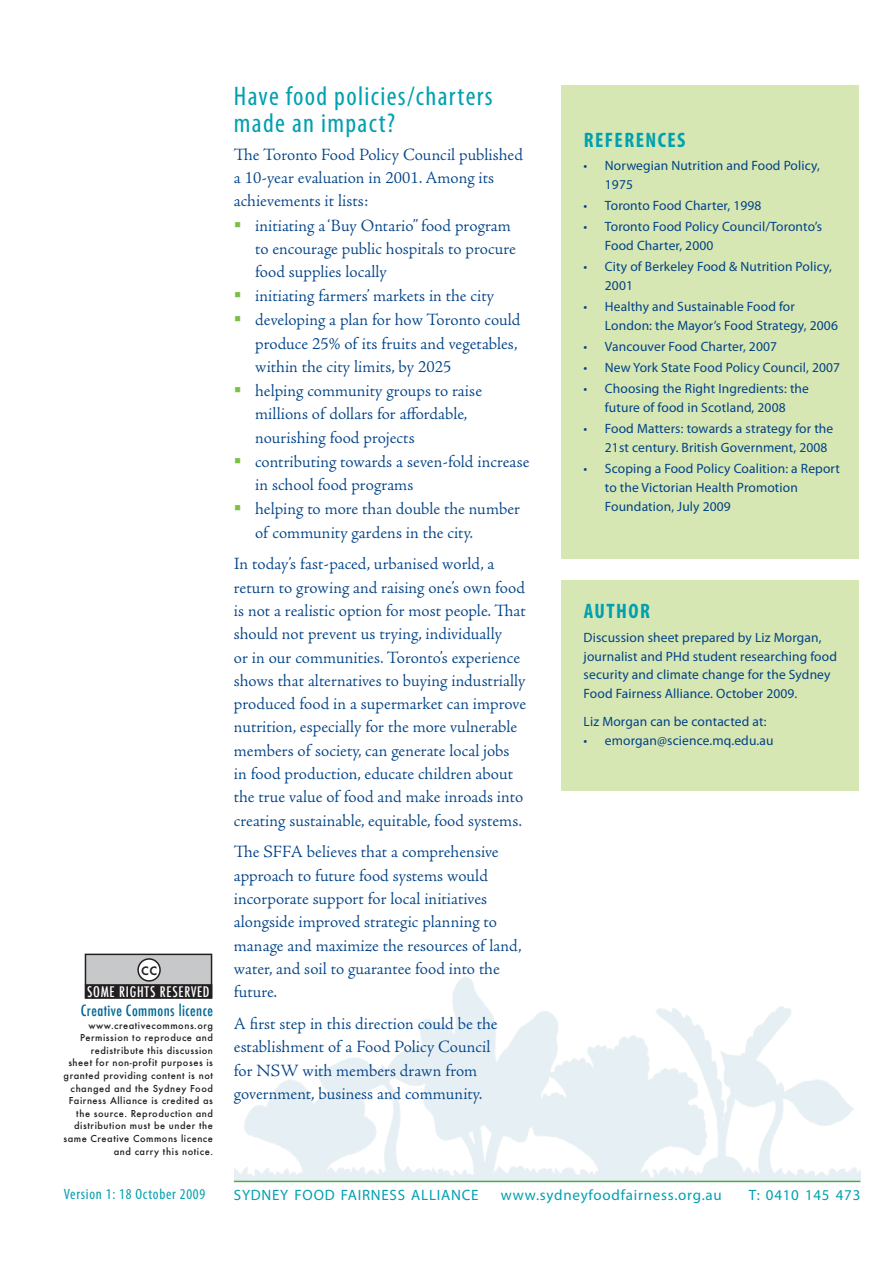
<style>
.page{position:relative;width:893px;height:1263px;background:#fff}
.page>*{position:absolute;margin:0;border:0;box-sizing:border-box;transform-origin:0 0}
.subhd_18{font:condensed 27px/27px "Myriad Pro";letter-spacing:.05em;color:#00a0b0}
.table_hd_14{font:700 condensed 21px "Myriad Pro";letter-spacing:.07em;color:#00a0b0}
.body_11_5{font:300 17.25px/23.2px "Adobe Jenson Pro";color:#014286}
.bullet_11_5{font:300 17.25px/23.2px "Adobe Jenson Pro";color:#014286}
.body_before_bullet{font:300 17.25px/23.2px "Adobe Jenson Pro";color:#014286}
.bullet_11_5_after{font:300 17.25px/23.2px "Adobe Jenson Pro";color:#014286}
.t1{font:15px "Myriad Pro";letter-spacing:.05em;color:#00a0b0}
.t2{font:condensed 15px "Myriad Pro";letter-spacing:.05em;color:#00a0b0}
.t3{font:500 condensed 15px "Futura";letter-spacing:.03em;color:#006893}
.breakout{font:500 condensed 14.25px "Futura";letter-spacing:.05em;color:#fff}
.table_bullet_9{font:13.5px/18.9px "Myriad Pro";letter-spacing:.01em;color:#014286}
.table_body_9{font:13.5px/18.9px "Myriad Pro";letter-spacing:.01em;color:#014286}
.breakout-2{font:600 12.75px "Futura T";color:#231f20}
.t4{font:500 10.5px/12.6px "Futura T";letter-spacing:.05em;color:#231f20;text-align:right}
</style>
<div class="page">
<hr style="left:234px;top:1181px;width:626px;height:1px;background:#51b14b">
<div style="left:561px;top:85px;width:298px;height:473px;background:#d7e7b4"></div>
<div style="left:561px;top:580px;width:298px;height:211px;background:#d7e7b4"></div>
<img style="left:234px;top:977px;width:626px;height:204px">
<div style="left:85px;top:954px;width:127px;height:44px;background:#c7c8ca"></div>
<div style="left:85px;top:954px;width:127px;height:45px;border:2px solid #231f20"></div>
<div style="left:138px;top:959px;width:22px;height:22px;background:#fff;border-radius:50%"></div>
<div style="left:137px;top:958px;width:24px;height:24px;border:2px solid #231f20;border-radius:50%"></div>
<div style="left:86px;top:985px;width:126px;height:13px;background:#231f20"></div>
<div style="left:85px;top:984px;width:127px;height:14px;border:2px solid #231f20"></div>
<p class="breakout-2" style="left:141px;top:963px;width:17px">CC</p>
<p class="breakout" style="left:87px;top:982px;width:124px">SOME RIGHTS RESERVED</p>
<p class="t3" style="left:81px;top:1001px;width:134px">Creative Commons licence</p>
<p class="t4" style="left:88px;top:1019px;width:126px">www.creativecommons.org</p>
<p class="t4" style="left:64px;top:1031px;width:151px">Permission to reproduce and redistribute this discussion<br>sheet for non-profit purposes is granted providing content is not changed and the Sydney Food<br>Fairness Alliance is credited as the source. Reproduction and distribution must be under the same Creative Commons licence and carry this notice.</p>
<p class="subhd_18" style="left:234px;top:83px;width:260px">Have food policies/charters made an impact?</p>
<p class="body_before_bullet" style="left:234px;top:143px;width:291px">The Toronto Food Policy Council published a 10-year evaluation in 2001. Among its achievements it lists:</p>
<p class="bullet_11_5" style="left:255px;top:214px;width:262px">initiating a ‘Buy Ontario” food program to encourage public hospitals to procure food supplies locally</p>
<p class="bullet_11_5" style="left:255px;top:285px;width:240px">initiating farmers’ markets in the city</p>
<p class="bullet_11_5" style="left:255px;top:309px;width:267px">developing a plan for how Toronto could produce 25% of its fruits and vegetables, within the city limits, by 2025</p>
<p class="bullet_11_5" style="left:255px;top:379px;width:228px">helping community groups to raise millions of dollars for affordable, nourishing food projects</p>
<p class="bullet_11_5" style="left:255px;top:450px;width:276px">contributing towards a seven-fold increase in school food programs</p>
<p class="bullet_11_5_after" style="left:255px;top:498px;width:267px">helping to more than double the number of community gardens in the city.</p>
<p class="body_11_5" style="left:234px;top:553px;width:294px">In today’s fast-paced, urbanised world, a return to growing and raising one’s own food is not a realistic option for most people. That should not prevent us trying, individually<br>or in our communities. Toronto’s experience shows that alternatives to buying industrially produced food in a supermarket can improve nutrition, especially for the more vulnerable members of society, can generate local jobs in food production, educate children about the true value of food and make inroads into creating sustainable, equitable, food systems.</p>
<p class="body_11_5" style="left:234px;top:841px;width:289px">The SFFA believes that a comprehensive approach to future food systems would incorporate support for local initiatives alongside improved strategic planning to manage and maximize the resources of land, water, and soil to guarantee food into the future.</p>
<p class="body_11_5" style="left:234px;top:1012px;width:265px">A first step in this direction could be the establishment of a Food Policy Council for NSW with members drawn from government, business and community.</p>
<p class="table_hd_14" style="left:584px;top:127px;width:103px">REFERENCES</p>
<p class="table_bullet_9" style="left:605px;top:156px;width:217px;text-indent:-21px">• Norwegian Nutrition and Food Policy,<br>1975</p>
<p class="table_bullet_9" style="left:584px;top:196px;width:179px">• Toronto Food Charter, 1998</p>
<p class="table_bullet_9" style="left:605px;top:217px;width:219px;text-indent:-21px">• Toronto Food Policy Council/Toronto’s<br>Food Charter, 2000</p>
<p class="table_bullet_9" style="left:605px;top:257px;width:229px;text-indent:-21px">• City of Berkeley Food &amp; Nutrition Policy,<br>2001</p>
<p class="table_bullet_9" style="left:605px;top:297px;width:235px;text-indent:-21px">• Healthy and Sustainable Food for<br>London: the Mayor’s Food Strategy, 2006</p>
<p class="table_bullet_9" style="left:584px;top:337px;width:195px">• Vancouver Food Charter, 2007</p>
<p class="table_bullet_9" style="left:584px;top:358px;width:258px">• New York State Food Policy Council, 2007</p>
<p class="table_bullet_9" style="left:584px;top:379px;width:227px;text-align:center">• Choosing the Right Ingredients: the future of food in Scotland, 2008</p>
<p class="table_bullet_9" style="left:605px;top:419px;width:230px;text-indent:-21px">• Food Matters: towards a strategy for the<br>21st century. British Government, 2008</p>
<p class="table_bullet_9" style="left:605px;top:458px;width:237px;text-indent:-21px">• Scoping a Food Policy Coalition: a Report to the Victorian Health Promotion<br>Foundation, July 2009</p>
<p class="table_hd_14" style="left:584px;top:598px;width:68px">AUTHOR</p>
<p class="table_body_9" style="left:584px;top:627px;width:255px">Discussion sheet prepared by Liz Morgan, journalist and PHd student researching food security and climate change for the Sydney Food Fairness Alliance. October 2009.</p>
<p class="table_body_9" style="left:584px;top:711px;width:184px">Liz Morgan can be contacted at:</p>
<p class="table_bullet_9" style="left:584px;top:730px;width:191px">• emorgan@science.mq.edu.au</p>
<p class="t2" style="left:64px;top:1185px;width:143px">Version 1: 18 October 2009</p>
<p class="t1" style="left:234px;top:1185px;width:246px">SYDNEY FOOD FAIRNESS ALLIANCE</p>
<p class="t1" style="left:501px;top:1185px;width:222px">www.sydneyfoodfairness.org.au</p>
<p class="t1" style="left:749px;top:1185px;width:113px">T: 0410 145 473</p>
</div>
